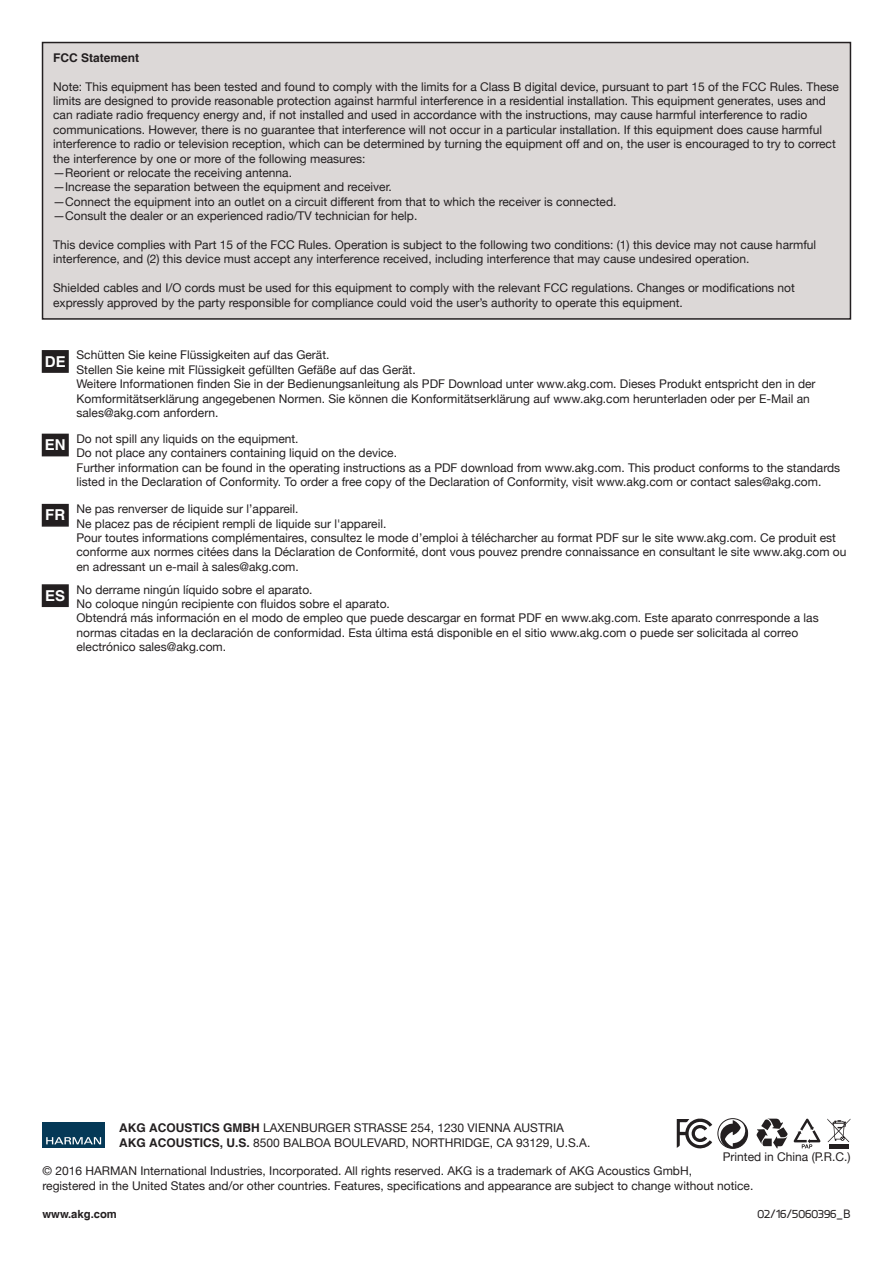
<style>
.page{position:relative;width:893px;height:1263px;background:#fff}
.page>*{position:absolute;margin:0;border:0;box-sizing:border-box;transform-origin:0 0}
.t1{font:700 54.6px "Knul";color:#231f20}
.t2{font:700 15px "Helvetica";color:#fff}
.t3{font:12px/14.4px "Helvetica Neue";color:#231f20}
.t4{font:500 12px "Knul";color:#231f20}
.t5{font:700 12px "Helvetica";color:#231f20}
.t6{font:700 11.25px "Helvetica";color:#231f20}
.s1{font-family:"Helvetica";font-weight:700}
</style>
<div class="page">
<div style="left:43px;top:1122px;width:62px;height:26px;background:#053957"></div>
<svg style="left:46px;top:1137px;width:55px;height:7px"></svg>
<div style="left:718px;top:1118px;width:30px;height:30px;border:1px solid #231f20;border-radius:50%"></div>
<svg style="left:719px;top:1119px;width:29px;height:30px"></svg>
<svg style="left:757px;top:1118px;width:30px;height:30px"></svg>
<svg style="left:827px;top:1118px;width:23px;height:24px"></svg>
<div style="left:829px;top:1143px;width:19px;height:5px;background:#231f20"></div>
<svg style="left:677px;top:1118px;width:35px;height:31px"></svg>
<svg style="left:793px;top:1118px;width:27px;height:30px"></svg>
<div style="left:42px;top:434px;width:27px;height:22px;background:#231f20"></div>
<div style="left:42px;top:504px;width:27px;height:23px;background:#231f20;border:2px solid #231f20"></div>
<div style="left:42px;top:584px;width:27px;height:23px;background:#231f20;border:2px solid #231f20"></div>
<div style="left:42px;top:350px;width:27px;height:23px;background:#231f20;border:2px solid #231f20"></div>
<div style="left:42px;top:42px;width:809px;height:278px;background:#dcd8d7;border:2px solid #231f20"></div>
<p class="t5" style="left:53px;top:50px;width:88px">FCC Statement</p>
<p class="t3" style="left:53px;top:78px;width:787px">Note: This equipment has been tested and found to comply with the limits for a Class B digital device, pursuant to part 15 of the FCC Rules. These limits are designed to provide reasonable protection against harmful interference in a residential installation. This equipment generates, uses and can radiate radio frequency energy and, if not installed and used in accordance with the instructions, may cause harmful interference to radio communications. However, there is no guarantee that interference will not occur in a particular installation. If this equipment does cause harmful interference to radio or television reception, which can be determined by turning the equipment off and on, the user is encouraged to try to correct the interference by one or more of the following measures:<br>—Reorient or relocate the receiving antenna.<br>—Increase the separation between the equipment and receiver.<br>—Connect the equipment into an outlet on a circuit different from that to which the receiver is connected.<br>—Consult the dealer or an experienced radio/TV technician for help.</p>
<p class="t3" style="left:53px;top:237px;width:765px">This device complies with Part 15 of the FCC Rules. Operation is subject to the following two conditions: (1) this device may not cause harmful interference, and (2) this device must accept any interference received, including interference that may cause undesired operation.</p>
<p class="t3" style="left:53px;top:280px;width:743px">Shielded cables and I/O cords must be used for this equipment to comply with the relevant FCC regulations. Changes or modifications not expressly approved by the party responsible for compliance could void the user’s authority to operate this equipment.</p>
<p class="t2" style="left:45px;top:352px;width:22px">DE</p>
<p class="t3" style="left:77px;top:347px;width:740px">Schütten Sie keine Flüssigkeiten auf das Gerät.<br>Stellen Sie keine mit Flüssigkeit gefüllten Gefäße auf das Gerät.<br>Weitere Informationen finden Sie in der Bedienungsanleitung als PDF Download unter www.akg.com. Dieses Produkt entspricht den in der Komformitätserklärung angegebenen Normen. Sie können die Konformitätserklärung auf www.akg.com herunterladen oder per E-Mail an sales@akg.com anfordern.</p>
<p class="t2" style="left:45px;top:436px;width:22px">EN</p>
<p class="t3" style="left:77px;top:431px;width:765px">Do not spill any liquids on the equipment.<br>Do not place any containers containing liquid on the device.<br>Further information can be found in the operating instructions as a PDF download from www.akg.com. This product conforms to the standards listed in the Declaration of Conformity. To order a free copy of the Declaration of Conformity, visit www.akg.com or contact sales@akg.com.</p>
<p class="t2" style="left:45px;top:506px;width:21px">FR</p>
<p class="t3" style="left:77px;top:501px;width:771px">Ne pas renverser de liquide sur l’appareil.<br>Ne placez pas de récipient rempli de liquide sur l'appareil.<br>Pour toutes informations complémentaires, consultez le mode d’emploi à télécharcher au format PDF sur le site www.akg.com. Ce produit est conforme aux normes citées dans la Déclaration de Conformité, dont vous pouvez prendre connaissance en consultant le site www.akg.com ou en adressant un e-mail à sales@akg.com.</p>
<p class="t2" style="left:45px;top:586px;width:22px">ES</p>
<p class="t3" style="left:77px;top:581px;width:744px">No derrame ningún líquido sobre el aparato.<br>No coloque ningún recipiente con fluidos sobre el aparato.<br>Obtendrá más información en el modo de empleo que puede descargar en format PDF en www.akg.com. Este aparato conrresponde a las normas citadas en la declaración de conformidad. Esta última está disponible en el sitio www.akg.com o puede ser solicitada al correo electrónico sales@akg.com.</p>
<h1 class="t1" style="left:314px;top:1095px;width:28px">3</h1>
<p class="t3" style="left:119px;top:1120px;width:473px"><span class="s1">AKG ACOUSTICS GMBH</span> LAXENBURGER STRASSE 254, 1230 VIENNA AUSTRIA<br><span class="s1">AKG ACOUSTICS, U.S.</span> 8500 BALBOA BOULEVARD, NORTHRIDGE, CA 93129, U.S.A.</p>
<p class="t3" style="left:43px;top:1163px;width:712px">© 2016 HARMAN International Industries, Incorporated. All rights reserved. AKG is a trademark of AKG Acoustics GmbH,<br>registered in the United States and/or other countries. Features, specifications and appearance are subject to change without notice.</p>
<p class="t6" style="left:43px;top:1207px;width:76px">www.akg.com</p>
<p class="t4" style="left:757px;top:1205px;width:95px">02/16/5060396_B</p>
<p class="t3" style="left:723px;top:1148px;width:129px">Printed in China (P.R.C.)</p>
</div>
